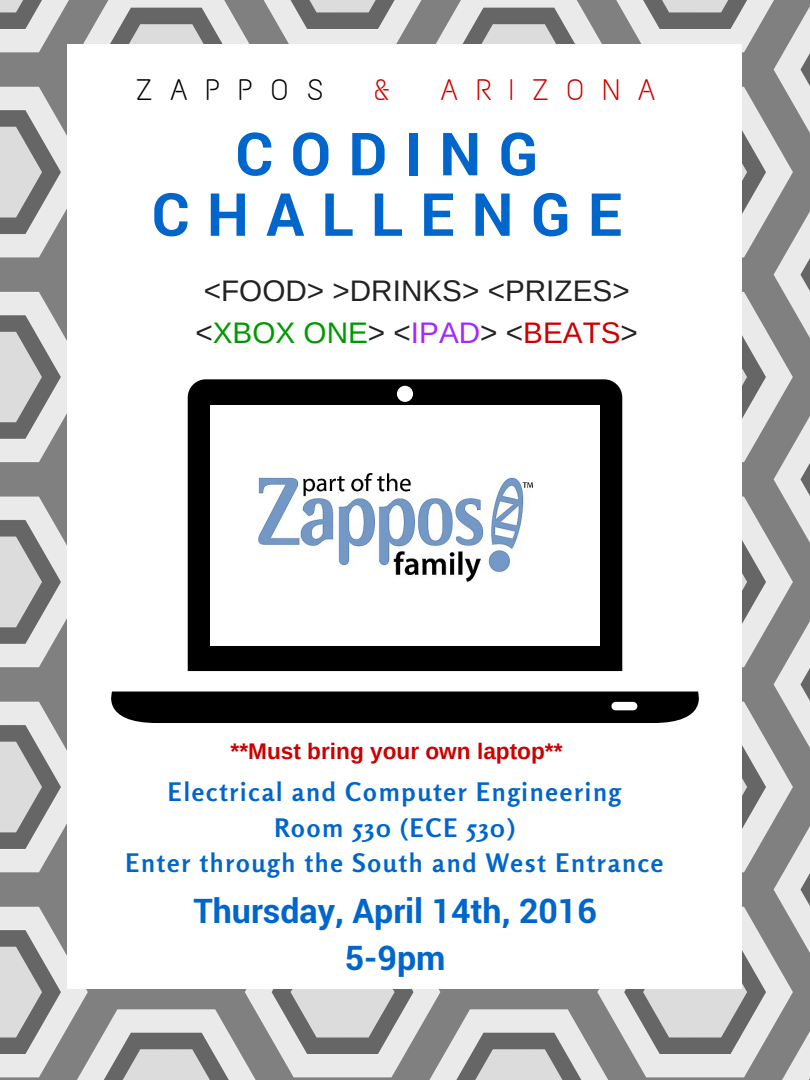
<style>
.page{position:relative;width:810px;height:1080px;background:#fff}
.page>*{position:absolute;margin:0;border:0;box-sizing:border-box;transform-origin:0 0}
.t1{font:700 59.44px/60.5px "Roboto";letter-spacing:.29em;color:#06c;text-align:center}
.t2{font:700 33.94px/46.9px "Roboto";color:#06c;text-align:center}
.t3{font:29.69px/41.2px "Arimo";color:#222}
.t4{font:29.69px "Text Me One";letter-spacing:.6em;color:#c00}
.t5{font:29.69px "Text Me One";letter-spacing:.6em;color:#000}
.t6{font:700 25.44px/35.1px "Rosario";letter-spacing:.07em;color:#06c;text-align:center}
.t7{font:700 22.62px "Arimo";color:#c00}
.s1{color:#090}
.s2{color:#a12aff}
.s3{color:#c00}
</style>
<div class="page">
<img style="left:0;top:0;width:810px;height:1079px">
<div style="left:67px;top:44px;width:674px;height:944px;background:#fff"></div>
<svg style="left:111px;top:691px;width:588px;height:32px;background:#0c0c0c"></svg>
<div style="left:188px;top:379px;width:434px;height:292px;background:#000"></div>
<div style="left:210px;top:405px;width:390px;height:241px;background:#fff"></div>
<img style="left:259px;top:473px;width:273px;height:109px">
<p class="t5" style="left:136px;top:71px;width:189px">ZAPPOS</p>
<p class="t4" style="left:374px;top:71px;width:18px">&amp;</p>
<p class="t4" style="left:441px;top:71px;width:216px">ARIZONA</p>
<h1 class="t1" style="left:152px;top:122px;width:472px">CODING<br>CHALLENGE</h1>
<p class="t3" style="left:195px;top:270px;width:444px">&lt;FOOD&gt; &gt;DRINKS&gt; &lt;PRIZES&gt; &lt;<span class="s1">XBOX ONE</span>&gt; &lt;<span class="s2">IPAD</span>&gt; &lt;<span class="s3">BEATS</span>&gt;</p>
<p class="t7" style="left:231px;top:738px;width:334px">**Must bring your own laptop**</p>
<p class="t6" style="left:125px;top:774px;width:540px">Electrical and Computer Engineering<br>Room 530 (ECE 530)<br>Enter through the South and West Entrance</p>
<h2 class="t2" style="left:193px;top:886px;width:405px">Thursday, April 14th, 2016<br>5-9pm</h2>
</div>
